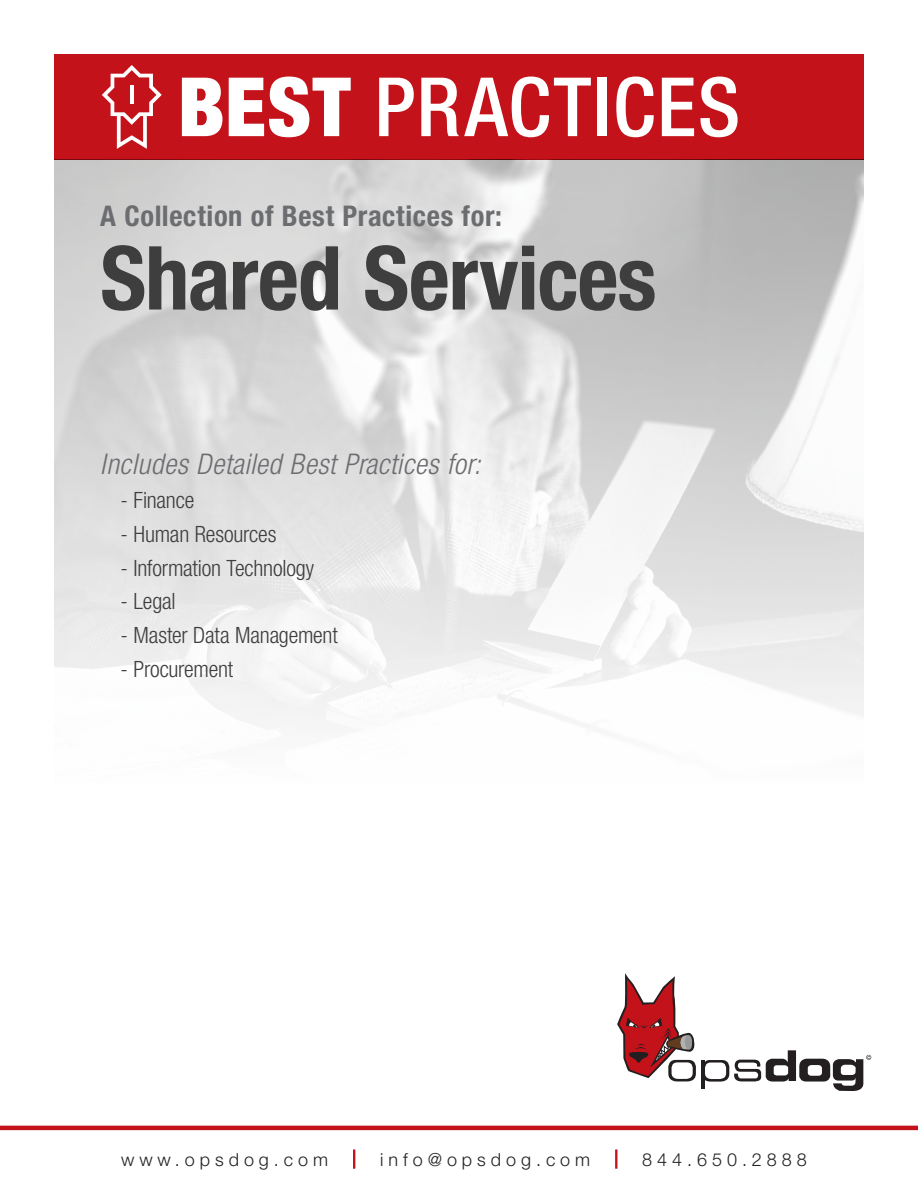
<style>
.page{position:relative;width:918px;height:1188px;background:#fff}
.page>*{position:absolute;margin:0;border:0;box-sizing:border-box;transform-origin:0 0}
.t1{font:700 condensed 88.5px "Helvetica Neue LT Pro";letter-spacing:-.01em;color:#3e3e3f}
.t2{font:500 condensed 81.9px "Helvetica Neue LT Pro";letter-spacing:.02em;color:#fff}
.t3{font:italic 300 condensed 28.5px "Helvetica Neue LT Pro";letter-spacing:.02em;color:#6c6d70}
.t4{font:700 condensed 28.5px "Helvetica Neue LT Pro";letter-spacing:.025em;color:#6c6d70}
.t5{font:300 condensed 22.5px "Helvetica Neue LT Pro";letter-spacing:-.01em;color:#3e3e3f}
.t6{font:300 18px "Helvetica Neue LT Pro";letter-spacing:.275em;color:#231f20}
.s1{font-weight:900}
</style>
<div class="page">
<svg style="left:54px;top:160px;width:810px;height:559px"></svg>
<div style="left:54px;top:54px;width:810px;height:106px;background:#c4121a"></div>
<svg style="left:102px;top:65px;width:60px;height:84px"></svg>
<hr style="left:130px;top:86px;width:4px;height:18px;background:#fff">
<hr style="left:0;top:1126px;width:918px;height:4px;background:#c4121a">
<svg style="left:617px;top:973px;width:79px;height:109px"></svg>
<svg style="left:702px;top:1050px;width:169px;height:41px"></svg>
<hr style="left:353px;top:1149px;width:2px;height:20px;background:#c4121a">
<hr style="left:615px;top:1149px;width:2px;height:20px;background:#c4121a">
<h2 class="t2" style="left:178px;top:58px;width:564px"><span class="s1">BEST</span> PRACTICES</h2>
<p class="t4" style="left:100px;top:198px;width:403px">A Collection of Best Practices for:</p>
<h1 class="t1" style="left:100px;top:225px;width:558px">Shared Services</h1>
<p class="t3" style="left:100px;top:448px;width:382px">Includes Detailed Best Practices for:</p>
<p class="t5" style="left:121px;top:487px;width:75px">- Finance</p>
<p class="t5" style="left:121px;top:521px;width:157px">- Human Resources</p>
<p class="t5" style="left:121px;top:555px;width:195px">- Information Technology</p>
<p class="t5" style="left:121px;top:588px;width:57px">- Legal</p>
<p class="t5" style="left:121px;top:622px;width:219px">- Master Data Management</p>
<p class="t5" style="left:121px;top:656px;width:114px">- Procurement</p>
<p class="t6" style="left:121px;top:1148px;width:209px">www.opsdog.com</p>
<p class="t6" style="left:380px;top:1148px;width:212px">info@opsdog.com</p>
<p class="t6" style="left:642px;top:1148px;width:166px">844.650.2888</p>
</div>
